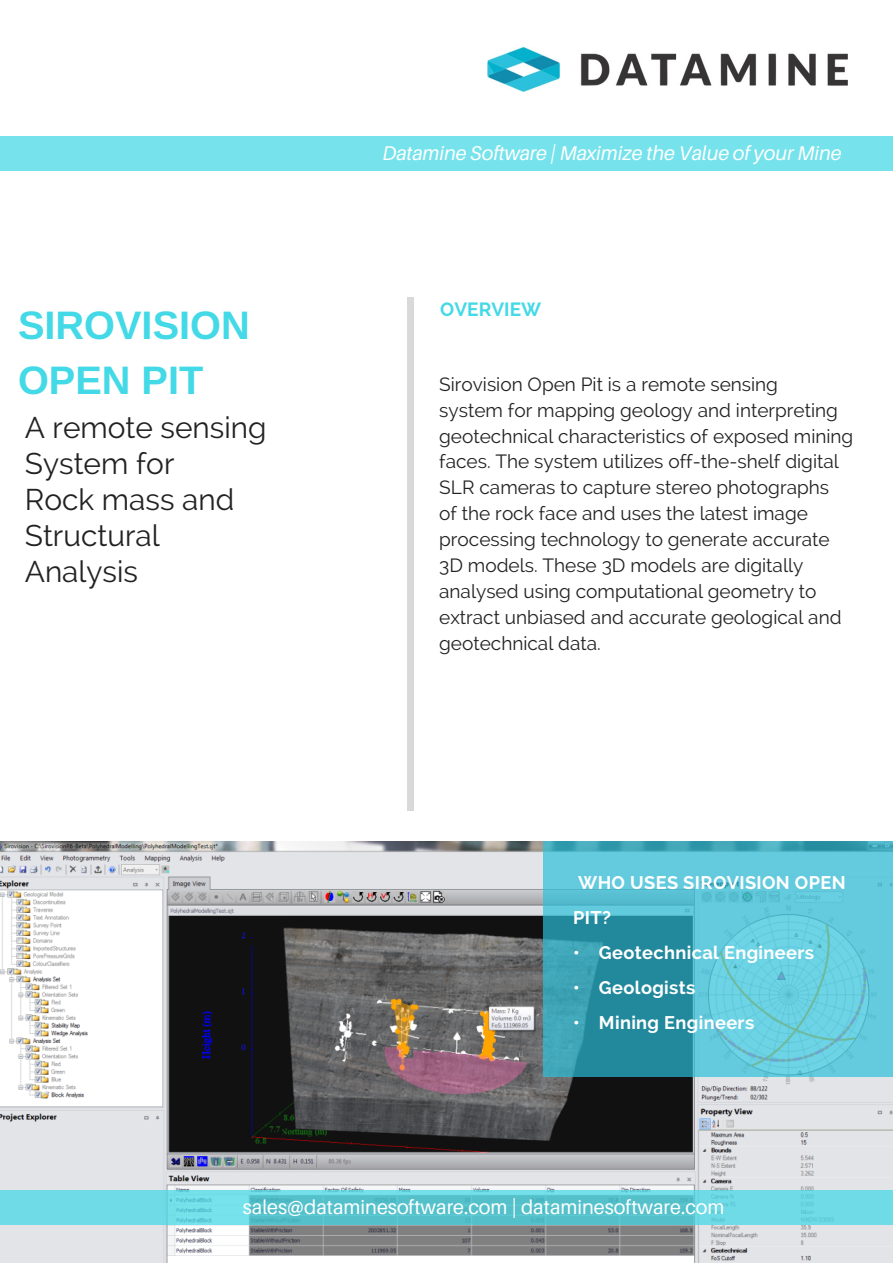
<style>
.page{position:relative;width:893px;height:1263px;background:#fff}
.page>*{position:absolute;margin:0;border:0;box-sizing:border-box;transform-origin:0 0}
.t1{font:700 39.75px/55.2px "Arimo";color:#44d9e6}
.t2{font:29.85px/36px "Raleway";color:#222}
.t3{font:19.8px "Aileron";color:#fff}
.t4{font:italic 19.8px "Aileron";color:#fff}
.t5{font:19.05px/26px "Raleway";color:#222}
.t6{font:700 19.05px "Raleway";color:#44d9e6}
.t7{font:700 18.15px/35px "Raleway";letter-spacing:.02em;color:#fff}
</style>
<div class="page">
<img style="left:0;top:841px;width:893px;height:422px">
<svg style="left:544px;top:841px;width:349px;height:235px;background:#51b8ca"></svg>
<img style="left:488px;top:47px;width:360px;height:44px">
<svg style="left:0;top:1190px;width:893px;height:35px;background:#63cfda"></svg>
<div style="left:407px;top:297px;width:7px;height:514px;background:#d9d9d9"></div>
<div style="left:0;top:136px;width:893px;height:35px;background:#76e3ec"></div>
<h1 class="t1" style="left:18px;top:298px;width:233px">SIROVISION<br>OPEN PIT</h1>
<h2 class="t2" style="left:25px;top:410px;width:243px">A remote sensing<br>System for<br>Rock mass and<br>Structural<br>Analysis</h2>
<p class="t4" style="left:382px;top:141px;width:461px">Datamine Software | Maximize the Value of your Mine</p>
<p class="t6" style="left:440px;top:298px;width:103px">OVERVIEW</p>
<p class="t5" style="left:439px;top:371px;width:416px">Sirovision Open Pit is a remote sensing<br>system for mapping geology and interpreting geotechnical characteristics of exposed mining faces. The system utilizes off-the-shelf digital SLR cameras to capture stereo photographs<br>of the rock face and uses the latest image processing technology to generate accurate 3D models. These 3D models are digitally analysed using computational geometry to extract unbiased and accurate geological and geotechnical data.</p>
<p class="t7" style="left:573px;top:865px;width:274px">WHO USES SIROVISION OPEN<br>PIT?</p>
<p class="t7" style="left:573px;top:935px;width:242px">• Geotechnical Engineers</p>
<p class="t7" style="left:573px;top:970px;width:124px">• Geologists</p>
<p class="t7" style="left:573px;top:1005px;width:183px">• Mining Engineers</p>
<p class="t3" style="left:243px;top:1195px;width:483px">sales@dataminesoftware.com | dataminesoftware.com</p>
</div>
